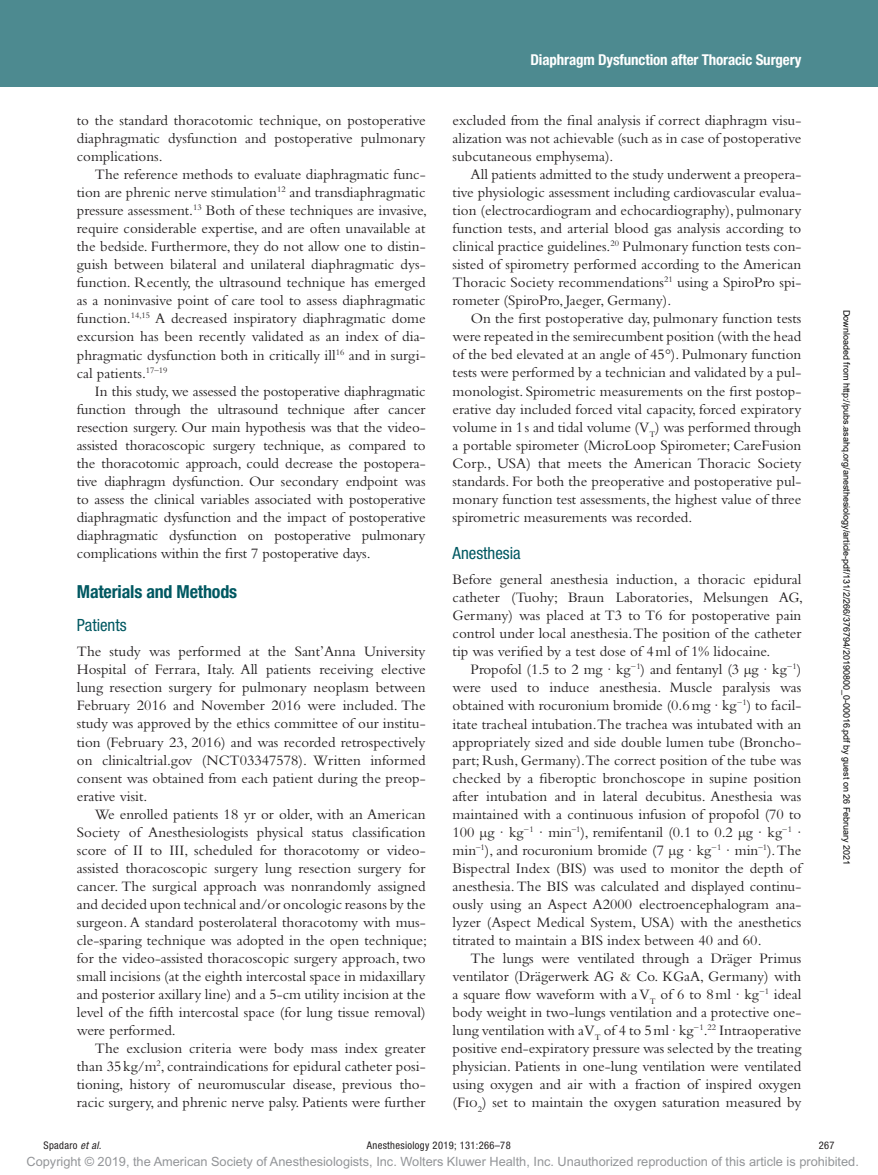
<style>
.page{position:relative;width:878px;height:1175px;background:#fff}
.page>*{position:absolute;margin:0;border:0;box-sizing:border-box;transform-origin:0 0}
.t1{font:700 condensed 18px "Helvetica Neue LT Std";letter-spacing:-.01em;color:#005861}
.t2{font:condensed 16.8px "Helvetica Neue LT Std";color:#005861}
.t3{font:15px/18px "Bembo Std";color:#231f20;text-align:justify}
.t4{font:700 condensed 15px "Helvetica Neue LT Std";letter-spacing:-.01em;color:#fff}
.t5{font:12.75px "Arial MT Std";color:#939598}
.t6{font:condensed 10.5px "Helvetica Neue LT Std";letter-spacing:.03em;color:#231f20}
.t7{font:9px "Arial";color:#000}
.s1{font-style:italic}
</style>
<div class="page">
<div style="left:0;top:0;width:878px;height:86px;background:#4d8a90"></div>
<p class="t3" style="left:77px;top:111px;width:350px">to the standard thoracotomic technique, on postoperative diaphragmatic dysfunction and postoperative pulmonary complications.</p>
<p class="t3" style="left:77px;top:165px;width:352px;text-indent:18px">The reference methods to evaluate diaphragmatic func&shy;tion are phrenic nerve stimulation<sup>12</sup> and transdiaphragmatic pressure assessment.<sup>13</sup> Both of these techniques are invasive, require considerable expertise, and are often unavailable at the bedside. Furthermore, they do not allow one to distin&shy;guish between bilateral and unilateral diaphragmatic dys&shy;function. Recently, the ultrasound technique has emerged as a noninvasive point of care tool to assess diaphragmatic function.<sup>14,15</sup> A decreased inspiratory diaphragmatic dome excursion has been recently validated as an index of dia&shy;phragmatic dysfunction both in critically ill<sup>16</sup> and in surgi&shy;cal patients.<sup>17–19</sup></p>
<p class="t3" style="left:77px;top:381px;width:350px;text-indent:18px">In this study, we assessed the postoperative diaphragmatic function through the ultrasound technique after cancer resection surgery. Our main hypothesis was that the video&shy;assisted thoracoscopic surgery technique, as compared to the thoracotomic approach, could decrease the postopera&shy;tive diaphragm dysfunction. Our secondary endpoint was to assess the clinical variables associated with postoperative diaphragmatic dysfunction and the impact of postoperative diaphragmatic dysfunction on postoperative pulmonary complications within the first 7 postoperative days.</p>
<p class="t1" style="left:77px;top:580px;width:162px">Materials and Methods</p>
<p class="t2" style="left:77px;top:616px;width:51px">Patients</p>
<p class="t3" style="left:77px;top:642px;width:350px">The study was performed at the Sant’Anna University Hospital of Ferrara, Italy. All patients receiving elective lung resection surgery for pulmonary neoplasm between February 2016 and November 2016 were included. The study was approved by the ethics committee of our institu&shy;tion (February 23, 2016) and was recorded retrospectively on clinicaltrial.gov (NCT03347578). Written informed consent was obtained from each patient during the preop&shy;erative visit.</p>
<p class="t3" style="left:77px;top:804px;width:352px;text-indent:18px">We enrolled patients 18 yr or older, with an American Society of Anesthesiologists physical status classification score of II to III, scheduled for thoracotomy or video&shy;assisted thoracoscopic surgery lung resection surgery for cancer. The surgical approach was nonrandomly assigned and decided upon technical and/or oncologic reasons by the surgeon. A standard posterolateral thoracotomy with mus&shy;cle-sparing technique was adopted in the open technique; for the video-assisted thoracoscopic surgery approach, two small incisions (at the eighth intercostal space in midaxillary and posterior axillary line) and a 5-cm utility incision at the level of the fifth intercostal space (for lung tissue removal) were performed.</p>
<p class="t3" style="left:77px;top:1039px;width:350px;text-indent:18px">The exclusion criteria were body mass index greater than 35 kg/m<sup>2</sup>, contraindications for epidural catheter posi&shy;tioning, history of neuromuscular disease, previous tho&shy;racic surgery, and phrenic nerve palsy. Patients were further</p>
<p class="t4" style="left:530px;top:51px;width:272px">Diaphragm Dysfunction after Thoracic Surgery</p>
<p class="t3" style="left:452px;top:111px;width:350px">excluded from the final analysis if correct diaphragm visu&shy;alization was not achievable (such as in case of postoperative subcutaneous emphysema).</p>
<p class="t3" style="left:452px;top:165px;width:350px;text-indent:18px">All patients admitted to the study underwent a preopera&shy;tive physiologic assessment including cardiovascular evalua&shy;tion (electrocardiogram and echocardiography), pulmonary function tests, and arterial blood gas analysis according to clinical practice guidelines.<sup>20</sup> Pulmonary function tests con&shy;sisted of spirometry performed according to the American Thoracic Society recommendations<sup>21</sup> using a SpiroPro spi&shy;rometer (SpiroPro, Jaeger, Germany).</p>
<p class="t3" style="left:452px;top:309px;width:350px;text-indent:18px">On the first postoperative day, pulmonary function tests were repeated in the semirecumbent position (with the head of the bed elevated at an angle of 45°). Pulmonary function tests were performed by a technician and validated by a pul&shy;monologist. Spirometric measurements on the first postop&shy;erative day included forced vital capacity, forced expiratory volume in 1 s and tidal volume (V<sub>T</sub>) was performed through a portable spirometer (MicroLoop Spirometer; CareFusion Corp., USA) that meets the American Thoracic Society standards. For both the preoperative and postoperative pul&shy;monary function test assessments, the highest value of three spirometric measurements was recorded.</p>
<p class="t2" style="left:452px;top:543px;width:70px">Anesthesia</p>
<p class="t3" style="left:452px;top:570px;width:352px">Before general anesthesia induction, a thoracic epidural catheter (Tuohy; Braun Laboratories, Melsungen AG, Germany) was placed at T3 to T6 for postoperative pain control under local anesthesia. The position of the catheter tip was verified by a test dose of 4ml of 1% lidocaine.</p>
<p class="t3" style="left:452px;top:660px;width:350px;text-indent:18px">Propofol (1.5 to 2 mg · kg<sup>−1</sup>) and fentanyl (3 μg · kg<sup>−1</sup>) were used to induce anesthesia. Muscle paralysis was obtained with rocuronium bromide (0.6mg · kg<sup>−1</sup>) to facil&shy;itate tracheal intubation.The trachea was intubated with an appropriately sized and side double lumen tube (Broncho&shy;part; Rush, Germany).The correct position of the tube was checked by a fiberoptic bronchoscope in supine position after intubation and in lateral decubitus. Anesthesia was maintained with a continuous infusion of propofol (70 to 100 μg · kg<sup>−1</sup> · min<sup>–1</sup>), remifentanil (0.1 to 0.2 μg · kg<sup>−1</sup> · min<sup>–1</sup>), and rocuronium bromide (7 μg · kg<sup>−1</sup> · min<sup>–1</sup>). The Bispectral Index (BIS) was used to monitor the depth of anesthesia. The BIS was calculated and displayed continu&shy;ously using an Aspect A2000 electroencephalogram ana&shy;lyzer (Aspect Medical System, USA) with the anesthetics titrated to maintain a BIS index between 40 and 60.</p>
<p class="t3" style="left:452px;top:949px;width:350px;text-indent:18px">The lungs were ventilated through a Dräger Primus ventilator (Drägerwerk AG &amp; Co. KGaA, Germany) with a square flow waveform with a V<sub>T</sub> of 6 to 8ml · kg<sup>−1</sup> ideal body weight in two-lungs ventilation and a protective one&shy;lung ventilation with a V<sub>T</sub> of 4 to 5ml · kg<sup>−1</sup>.<sup>22</sup> Intraoperative positive end-expiratory pressure was selected by the treating physician. Patients in one-lung ventilation were ventilated using oxygen and air with a fraction of inspired oxygen (Fio<sub>2</sub>) set to maintain the oxygen saturation measured by</p>
<p class="t7" style="left:850px;top:310px;width:557px;rotate:90deg">Downloaded from http://pubs.asahq.org/anesthesiology/article-pdf/131/2/266/376794/20190800_0-00016.pdf by guest on 26 February 2021</p>
<p class="t6" style="left:44px;top:1139px;width:59px">Spadaro <span class="s1">et al.</span></p>
<p class="t6" style="left:367px;top:1139px;width:145px">Anesthesiology 2019; 131:266–78</p>
<p class="t6" style="left:818px;top:1139px;width:17px">267</p>
<p class="t5" style="left:27px;top:1154px;width:833px">Copyright © 2019, the American Society of Anesthesiologists, Inc. Wolters Kluwer Health, Inc. Unauthorized reproduction of this article is prohibited.</p>
</div>
